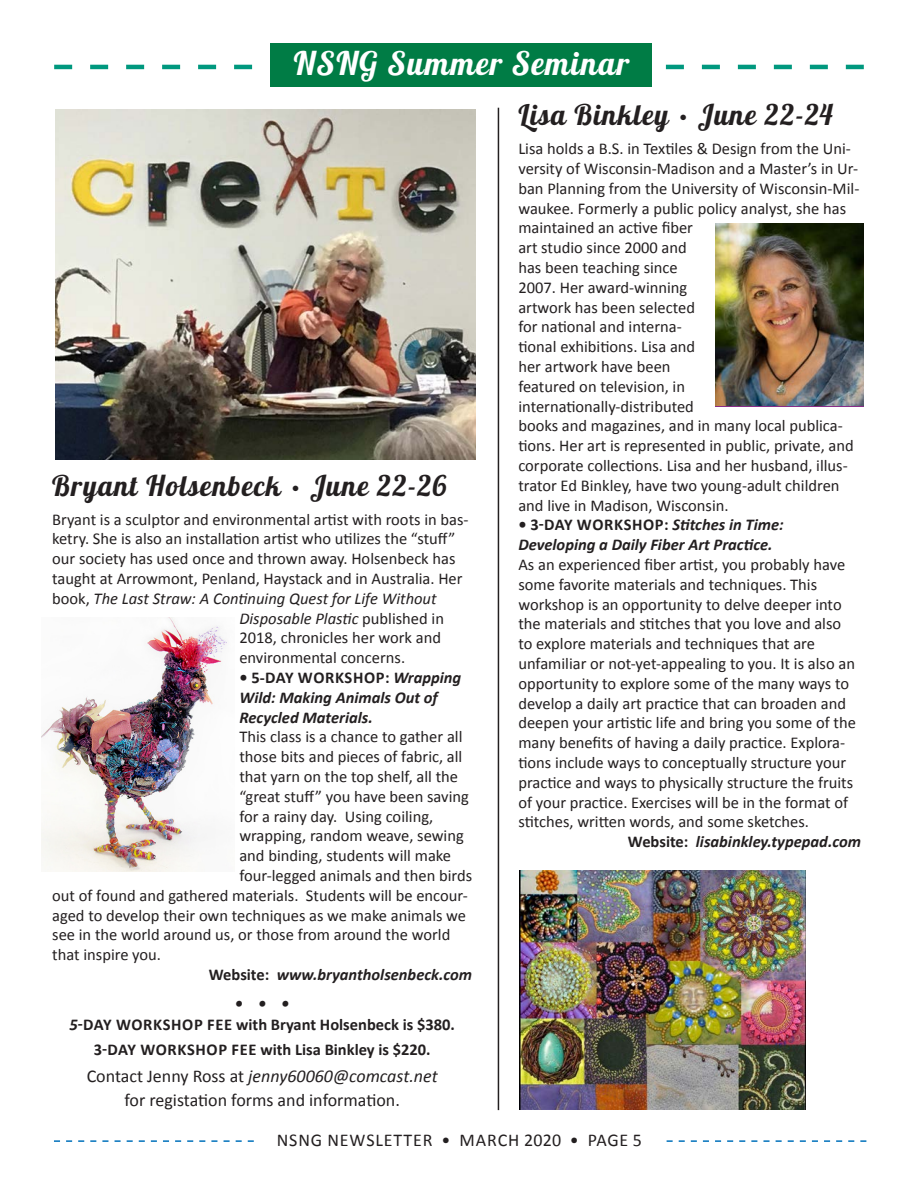
<style>
.page{position:relative;width:918px;height:1188px;background:#fff}
.page>*{position:absolute;margin:0;border:0;box-sizing:border-box;transform-origin:0 0}
.t1{font:32.4px "Lobster 1.4";letter-spacing:.04em;color:#fff}
.t2{font:28.5px "Lobster 1.4";letter-spacing:.04em;color:#231f20}
.t3{font:18px/24px "Calibri";color:#231f20;text-align:center}
.t4{font:18px "Calibri";letter-spacing:.05em;color:#231f20}
.t5{font:16.5px/19.8px "Calibri";color:#231f20}
.t6{font:italic 700 16.5px/19.8px "Calibri";color:#231f20}
.t7{font:700 16.5px/21px "Calibri";color:#231f20;text-align:center}
.t8{font:italic 16.5px "Calibri";color:#231f20}
.s1{font-style:normal}
.s2{font-style:italic}
</style>
<div class="page">
<svg style="left:54px;top:1140px;width:200px;height:2px"></svg>
<svg style="left:667px;top:1140px;width:199px;height:2px"></svg>
<img style="left:520px;top:871px;width:286px;height:239px">
<img style="left:55px;top:109px;width:420px;height:351px">
<svg style="left:54px;top:65px;width:810px;height:4px"></svg>
<div style="left:271px;top:44px;width:381px;height:43px;background:#007c45"></div>
<img style="left:41px;top:618px;width:186px;height:253px">
<img style="left:715px;top:224px;width:149px;height:182px">
<hr style="left:498px;top:108px;width:1px;height:1002px;background:#231f20">
<h1 class="t1" style="left:294px;top:43px;width:337px">NSNG Summer Seminar</h1>
<h2 class="t2" style="left:52px;top:467px;width:396px">Bryant Holsenbeck • June 22-26</h2>
<p class="t5" style="left:52px;top:509px;width:418px">Bryant is a sculptor and environmental artist with roots in bas-</p>
<p class="t5" style="left:52px;top:529px;width:405px">ketry. She is also an installation artist who utilizes the “stuff”</p>
<p class="t5" style="left:52px;top:549px;width:405px">our society has used once and thrown away. Holsenbeck has</p>
<p class="t5" style="left:52px;top:569px;width:412px">taught at Arrowmont, Penland, Haystack and in Australia. Her</p>
<p class="t8" style="left:52px;top:587px;width:386px"><span class="s1">book,</span> The Last Straw: A Continuing Quest for Life Without</p>
<p class="t8" style="left:239px;top:607px;width:206px">Disposable Plastic <span class="s1">published in</span></p>
<p class="t5" style="left:239px;top:628px;width:203px">2018, chronicles her work and</p>
<p class="t5" style="left:239px;top:648px;width:167px">environmental concerns.</p>
<p class="t6" style="left:239px;top:668px;width:223px"><span class="s1">• 5-DAY WORKSHOP:</span> Wrapping<br>Wild: Making Animals Out of<br>Recycled Materials.</p>
<p class="t5" style="left:239px;top:727px;width:225px">This class is a chance to gather all</p>
<p class="t5" style="left:239px;top:747px;width:225px">those bits and pieces of fabric, all</p>
<p class="t5" style="left:239px;top:767px;width:220px">that yarn on the top shelf, all the</p>
<p class="t5" style="left:239px;top:786px;width:231px">“great stuff” you have been saving</p>
<p class="t5" style="left:239px;top:806px;width:196px">for a rainy day. Using coiling,</p>
<p class="t5" style="left:239px;top:826px;width:226px">wrapping, random weave, sewing</p>
<p class="t5" style="left:239px;top:846px;width:213px">and binding, students will make</p>
<p class="t5" style="left:239px;top:866px;width:234px">four-legged animals and then birds</p>
<p class="t5" style="left:52px;top:885px;width:417px">out of found and gathered materials. Students will be encour-</p>
<p class="t5" style="left:52px;top:905px;width:415px">aged to develop their own techniques as we make animals we</p>
<p class="t5" style="left:52px;top:925px;width:400px">see in the world around us, or those from around the world</p>
<p class="t5" style="left:52px;top:945px;width:110px">that inspire you.</p>
<p class="t6" style="left:209px;top:965px;width:265px"><span class="s1">Website:</span> www.bryantholsenbeck.com</p>
<p class="t7" style="left:69px;top:993px;width:387px"><span class="s2">• • •<br>5</span>-DAY WORKSHOP FEE with Bryant Holsenbeck is $380.</p>
<p class="t7" style="left:94px;top:1039px;width:338px">3-DAY WORKSHOP FEE with Lisa Binkley is $220.</p>
<p class="t3" style="left:87px;top:1064px;width:353px">Contact Jenny Ross at <span class="s2">jenny60060@comcast.net </span>for registation forms and information.</p>
<h2 class="t2" style="left:518px;top:97px;width:316px">Lisa Binkley • June 22-24</h2>
<p class="t5" style="left:518px;top:139px;width:343px">Lisa holds a B.S. in Textiles &amp; Design from the Uni&shy;versity of Wisconsin-Madison and a Master’s in Ur&shy;ban Planning from the University of Wisconsin-Mil&shy;waukee. Formerly a public policy analyst, she has maintained an active fiber<br>art studio since 2000 and<br>has been teaching since<br>2007. Her award-winning<br>artwork has been selected<br>for national and interna-<br>tional exhibitions. Lisa and<br>her artwork have been<br>featured on television, in internationally-distributed<br>books and magazines, and in many local publica&shy;tions. Her art is represented in public, private, and corporate collections. Lisa and her husband, illus&shy;trator Ed Binkley, have two young-adult children and live in Madison, Wisconsin.</p>
<p class="t6" style="left:518px;top:515px;width:267px"><span class="s1">• 3-DAY WORKSHOP:</span> Stitches in Time:<br>Developing a Daily Fiber Art Practice.</p>
<p class="t5" style="left:518px;top:555px;width:328px">As an experienced fiber artist, you probably have</p>
<p class="t5" style="left:518px;top:575px;width:300px">some favorite materials and techniques. This</p>
<p class="t5" style="left:518px;top:594px;width:325px">workshop is an opportunity to delve deeper into</p>
<p class="t5" style="left:518px;top:614px;width:324px">the materials and stitches that you love and also</p>
<p class="t5" style="left:518px;top:634px;width:298px">to explore materials and techniques that are</p>
<p class="t5" style="left:518px;top:654px;width:338px">unfamiliar or not-yet-appealing to you. It is also an</p>
<p class="t5" style="left:518px;top:674px;width:332px">opportunity to explore some of the many ways to</p>
<p class="t5" style="left:518px;top:693px;width:329px">develop a daily art practice that can broaden and</p>
<p class="t5" style="left:518px;top:713px;width:339px">deepen your artistic life and bring you some of the</p>
<p class="t5" style="left:518px;top:733px;width:328px">many benefits of having a daily practice. Explora-</p>
<p class="t5" style="left:518px;top:753px;width:329px">tions include ways to conceptually structure your</p>
<p class="t5" style="left:518px;top:773px;width:336px">practice and ways to physically structure the fruits</p>
<p class="t5" style="left:518px;top:792px;width:331px">of your practice. Exercises will be in the format of</p>
<p class="t5" style="left:518px;top:812px;width:292px">stitches, written words, and some sketches.</p>
<p class="t6" style="left:628px;top:832px;width:235px"><span class="s1">Website:</span> lisabinkley.typepad.com</p>
<p class="t4" style="left:277px;top:1129px;width:367px">NSNG NEWSLETTER • MARCH 2020 • PAGE 5</p>
</div>
